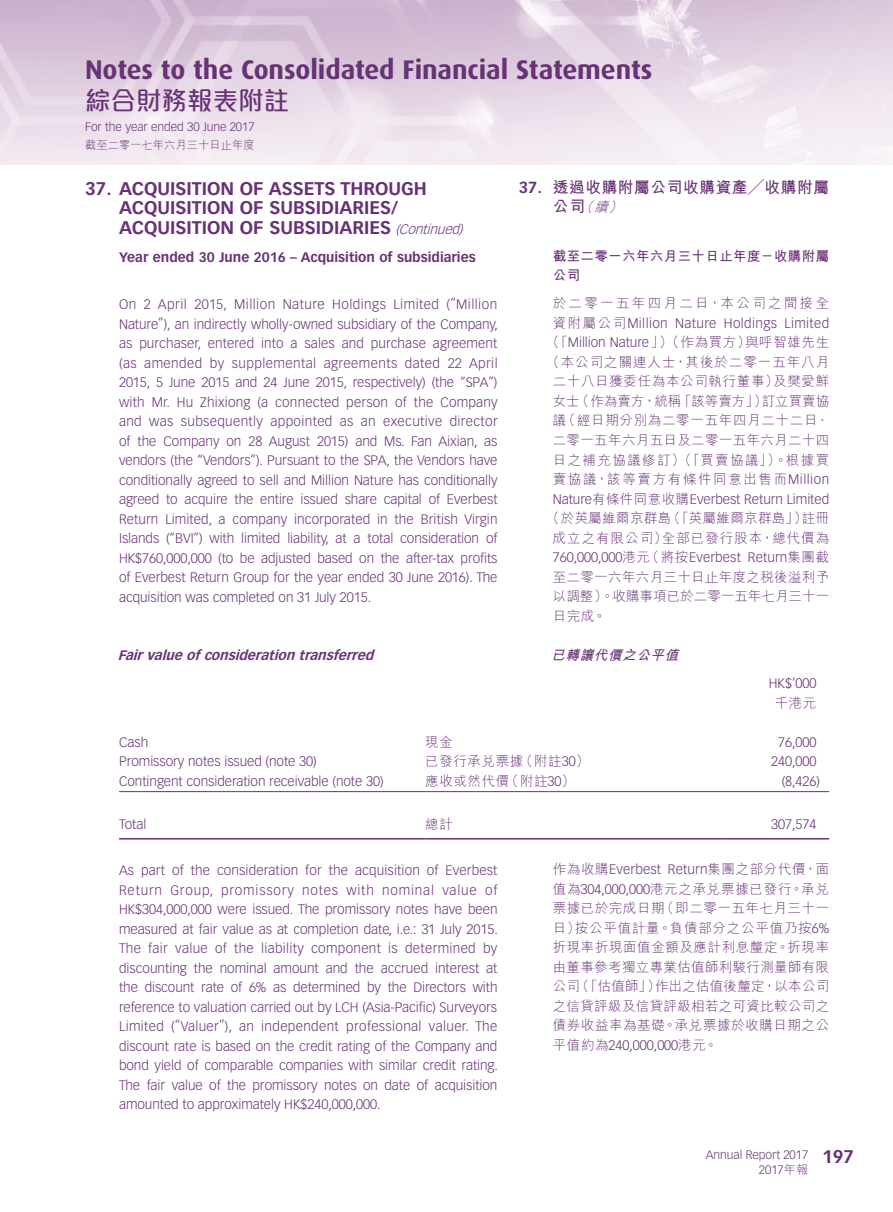
<style>
.page{position:relative;width:893px;height:1212px;background:#fff}
.page>*{position:absolute;margin:0;border:0;box-sizing:border-box;transform-origin:0 0}
.t1{font:700 27px "Dax";letter-spacing:-.005em;color:#683276}
.t2{font:500 25.5px "M Elle HK";color:#683276}
.Heading_1{font:700 18px/19.5px "Vectora LT Std";color:#683276}
.C_Heading_1{font:700 15.75px "M Hei HK";letter-spacing:.035em;color:#683276}
.Body_Text{font:300 13.5px/19.5px "Vectora LT Std";letter-spacing:-.005em;color:#683276;text-align:justify}
.C_Body_Text{font:300 13.5px/19.5px "M Hei HK";letter-spacing:.045em;color:#683276;text-align:justify}
.C_Body_Text-2{font:300 13.5px "Vectora LT Std";letter-spacing:.01em;color:#683276}
.C_Body_Text-3{font:300 13.5px "M Hei HK";letter-spacing:.025em;color:#683276}
.Heading_2{font:700 13.5px "Vectora LT Std";color:#683276}
.Heading_3{font:italic 700 13.5px "Vectora LT Std";color:#683276}
.Body_Text-2{font:300 13.5px "M Hei HK";letter-spacing:.045em;color:#683276}
.C_Body_Text-4{font:300 13.5px "M Hei HK";letter-spacing:.12em;color:#683276}
.C_Heading_2{font:700 13.5px/19.5px "M Hei HK";letter-spacing:.03em;color:#683276}
.C_Body_Text-5{font:300 13.5px "M Hei HK";color:#683276}
.C_Body_Text-6{font:300 13.5px "M Hei HK";letter-spacing:.105em;color:#683276}
.C_Body_Text-7{font:300 13.5px "M Hei HK";letter-spacing:.005em;color:#683276}
.C_Body_Text-8{font:300 13.5px "M Hei HK";letter-spacing:.07em;color:#683276}
.C_Body_Text-9{font:300 13.5px "M Hei HK";letter-spacing:.075em;color:#683276}
.C_Body_Text-10{font:300 13.5px "M Hei HK";letter-spacing:.17em;color:#683276}
.C_Heading_3{font:italic 700 13.5px "M Hei HK";color:#683276}
.C_Heading_1-2{font:italic 300 13.5px "M Hei HK";color:#683276}
.t3{font:300 12px/15px "Vectora LT Std";letter-spacing:-.005em;color:#683276;text-align:right}
.t4{font:300 11.25px "M Hei HK";letter-spacing:.005em;color:#683276}
.s1{font-weight:300;font-style:italic;font-size:13.5px}
.s2{font-family:"Vectora LT Std"}
.s3{font-weight:700;font-style:normal;font-size:15.75px}
.s4{font-family:"M Hei HK"}
</style>
<div class="page">
<img style="left:0;top:0;width:893px;height:164px">
<hr style="left:119px;top:791px;width:306px;height:1px;background:#683276">
<hr style="left:425px;top:791px;width:298px;height:1px;background:#683276">
<hr style="left:723px;top:791px;width:106px;height:1px;background:#683276">
<hr style="left:119px;top:838px;width:306px;height:1px;background:#683276">
<hr style="left:425px;top:838px;width:298px;height:1px;background:#683276">
<hr style="left:723px;top:838px;width:106px;height:1px;background:#683276">
<h1 class="t1" style="left:85px;top:55px;width:569px">Notes to the Consolidated Financial Statements</h1>
<h2 class="t2" style="left:85px;top:87px;width:206px">綜合財務報表附註</h2>
<p class="t3" style="left:85px;top:120px;width:171px">For the year ended 30 June 2017</p>
<p class="t4" style="left:85px;top:139px;width:171px">截至二零一七年六月三十日止年度</p>
<p class="Heading_1" style="left:119px;top:178px;width:349px;text-indent:-34px">37. ACQUISITION OF ASSETS THROUGH<br>ACQUISITION OF SUBSIDIARIES/<br>ACQUISITION OF SUBSIDIARIES <span class="s1">(Continued)</span></p>
<p class="Heading_2" style="left:119px;top:249px;width:358px">Year ended 30 June 2016 – Acquisition of subsidiaries</p>
<p class="Body_Text" style="left:119px;top:295px;width:380px">On 2 April 2015, Million Nature Holdings Limited (“Million Nature”), an indirectly wholly-owned subsidiary of the Company, as purchaser, entered into a sales and purchase agreement (as amended by supplemental agreements dated 22 April 2015, 5 June 2015 and 24 June 2015, respectively) (the “SPA”) with Mr. Hu Zhixiong (a connected person of the Company and was subsequently appointed as an executive director of the Company on 28 August 2015) and Ms. Fan Aixian, as vendors (the “Vendors”). Pursuant to the SPA, the Vendors have conditionally agreed to sell and Million Nature has conditionally agreed to acquire the entire issued share capital of Everbest Return Limited, a company incorporated in the British Virgin Islands (“BVI”) with limited liability, at a total consideration of HK$760,000,000 (to be adjusted based on the after-tax profits of Everbest Return Group for the year ended 30 June 2016). The acquisition was completed on 31 July 2015.</p>
<p class="Heading_3" style="left:118px;top:647px;width:261px">Fair value of consideration transferred</p>
<p class="C_Heading_1" style="left:519px;top:175px;width:312px"><span class="s2">37.</span> 透過收購附屬公司收購資產╱收購附屬</p>
<p class="C_Heading_1-2" style="left:553px;top:200px;width:74px"><span class="s3">公司</span>（續）</p>
<p class="C_Heading_2" style="left:553px;top:245px;width:278px">截至二零一六年六月三十日止年度－收購附屬公司</p>
<p class="C_Body_Text-10" style="left:553px;top:297px;width:278px">於二零一五年四月二日，本公司之間接全</p>
<p class="C_Body_Text-2" style="left:553px;top:315px;width:278px"><span class="s4">資附屬公司</span>Million Nature Holdings Limited</p>
<p class="C_Body_Text" style="left:546px;top:333px;width:285px">（「<span class="s2">Million Nature</span>」）（作為買方）與呼智雄先生</p>
<p class="C_Body_Text-8" style="left:546px;top:355px;width:285px">（本公司之關連人士，其後於二零一五年八月</p>
<p class="C_Body_Text" style="left:553px;top:372px;width:278px">二十八日獲委任為本公司執行董事）及樊愛鮮</p>
<p class="C_Body_Text-5" style="left:553px;top:394px;width:278px">女士（作為賣方，統稱「該等賣方」）訂立買賣協</p>
<p class="C_Body_Text" style="left:553px;top:411px;width:278px">議（經日期分別為二零一五年四月二十二日、</p>
<p class="C_Body_Text-3" style="left:553px;top:433px;width:278px">二零一五年六月五日及二零一五年六月二十四</p>
<p class="C_Body_Text-6" style="left:553px;top:453px;width:278px">日之補充協議修訂）（「買賣協議」）。根據買</p>
<p class="C_Body_Text-4" style="left:553px;top:472px;width:278px">賣協議，該等賣方有條件同意出售而<span class="s2">Million</span></p>
<p class="C_Body_Text-2" style="left:553px;top:491px;width:278px">Nature<span class="s4">有條件同意收購</span>Everbest Return Limited</p>
<p class="C_Body_Text-3" style="left:546px;top:511px;width:285px">（於英屬維爾京群島（「英屬維爾京群島」）註冊</p>
<p class="C_Body_Text-9" style="left:553px;top:531px;width:278px">成立之有限公司）全部已發行股本，總代價為</p>
<p class="C_Body_Text-2" style="left:553px;top:549px;width:278px">760,000,000<span class="s4">港元（將按</span>Everbest Return<span class="s4">集團截</span></p>
<p class="C_Body_Text-3" style="left:553px;top:570px;width:278px">至二零一六年六月三十日止年度之稅後溢利予</p>
<p class="C_Body_Text-7" style="left:553px;top:589px;width:278px">以調整）。收購事項已於二零一五年七月三十一</p>
<p class="C_Body_Text" style="left:553px;top:606px;width:55px">日完成。</p>
<p class="C_Heading_3" style="left:551px;top:645px;width:133px">已轉讓代價之公平值</p>
<p class="Body_Text" style="left:769px;top:674px;width:49px">HK$’000</p>
<p class="Body_Text-2" style="left:775px;top:696px;width:43px">千港元</p>
<p class="Body_Text" style="left:119px;top:732px;width:31px">Cash</p>
<p class="Body_Text-2" style="left:425px;top:735px;width:29px">現金</p>
<p class="Body_Text" style="left:778px;top:732px;width:40px">76,000</p>
<p class="Body_Text" style="left:119px;top:752px;width:199px">Promissory notes issued (note 30)</p>
<p class="Body_Text-2" style="left:425px;top:754px;width:165px">已發行承兌票據（附註<span class="s2">30</span>）</p>
<p class="Body_Text" style="left:771px;top:752px;width:47px">240,000</p>
<p class="Body_Text" style="left:119px;top:771px;width:266px">Contingent consideration receivable (note 30)</p>
<p class="Body_Text-2" style="left:425px;top:774px;width:151px">應收或然代價（附註<span class="s2">30</span>）</p>
<p class="Body_Text" style="left:782px;top:771px;width:40px">(8,426)</p>
<p class="Body_Text" style="left:119px;top:815px;width:29px">Total</p>
<p class="Body_Text-2" style="left:425px;top:817px;width:29px">總計</p>
<p class="Body_Text" style="left:771px;top:815px;width:47px">307,574</p>
<p class="Body_Text" style="left:119px;top:861px;width:380px">As part of the consideration for the acquisition of Everbest Return Group, promissory notes with nominal value of HK$304,000,000 were issued. The promissory notes have been measured at fair value as at completion date, i.e.: 31 July 2015.<br>The fair value of the liability component is determined by discounting the nominal amount and the accrued interest at the discount rate of 6% as determined by the Directors with reference to valuation carried out by LCH (Asia-Pacific) Surveyors Limited (“Valuer”), an independent professional valuer. The discount rate is based on the credit rating of the Company and bond yield of comparable companies with similar credit rating.<br>The fair value of the promissory notes on date of acquisition amounted to approximately HK$240,000,000.</p>
<p class="C_Body_Text" style="left:553px;top:859px;width:278px">作為收購<span class="s2">Everbest Return</span>集團之部分代價，面值為<span class="s2">304,000,000</span>港元之承兌票據已發行。承兌票據已於完成日期（即二零一五年七月三十一日）按公平值計量。負債部分之公平值乃按<span class="s2">6%</span>折現率折現面值金額及應計利息釐定。折現率由董事參考獨立專業估值師利駿行測量師有限公司（「估值師」）作出之估值後釐定，以本公司之信貸評級及信貸評級相若之可資比較公司之債券收益率為基礎。承兌票據於收購日期之公平值約為<span class="s2">240,000,000</span>港元。</p>
<p class="t3" style="left:706px;top:1147px;width:104px">Annual Report 2017<br>2017<span class="s4">年報</span></p>
<h3 class="Heading_1" style="left:822px;top:1147px;width:33px">197</h3>
</div>
